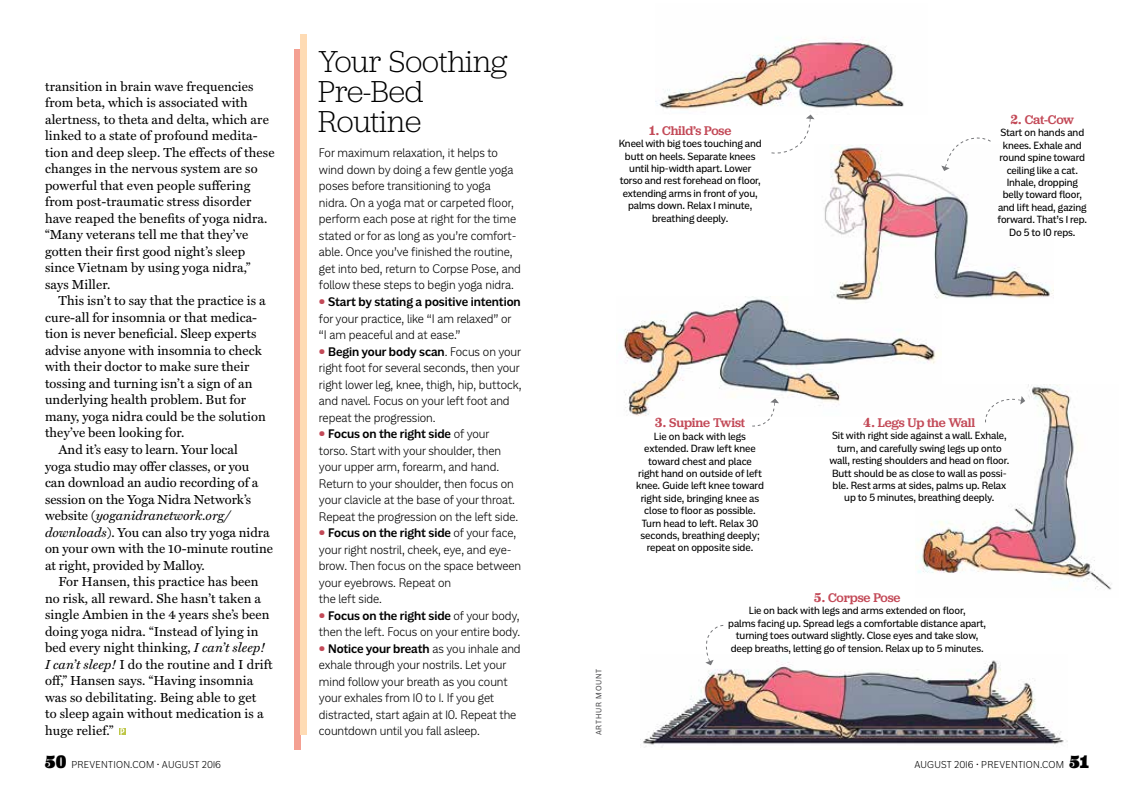
<style>
.page{position:relative;width:1134px;height:797px;background:#fff}
.page>*{position:absolute;margin:0;border:0;box-sizing:border-box;transform-origin:0 0}
.t1{font:300 31.5px/30px "Jubilat";letter-spacing:-.005em;color:#000}
.t2{font:13.2px "Miller Text";letter-spacing:.01em;color:#000}
.t3{font:500 13.2px "Jubilat";letter-spacing:-.01em;color:#c34a58}
.t4{font:italic 13.2px "Miller Text";color:#000}
.t5{font:300 12.75px/16.5px "Americane";letter-spacing:-.005em;color:#000}
.t6{font:10.8px/12.5px "Americane";letter-spacing:-.01em;color:#000;text-align:center}
.t7{font:300 10.2px "Americane";letter-spacing:.025em;color:#000}
.t8{font:7.95px "Americane";letter-spacing:.1em;color:#4d4d4f}
.s1{font-style:normal}
.s2{font-style:italic}
.s3{font-family:"Eames Century Modern";font-weight:900;font-size:18px}
.s4{font-style:inherit}
.s5{font-family:"Eames Century Modern";font-weight:700}
.s6{font-family:"Eames Century Modern";font-weight:800;font-size:13.5px;color:#c34a58}
.s7{font-weight:500}
</style>
<div class="page">
<img style="left:619px;top:296px;width:318px;height:120px">
<img style="left:643px;top:660px;width:425px;height:88px">
<img style="left:915px;top:384px;width:197px;height:206px">
<img style="left:815px;top:144px;width:239px;height:160px">
<svg style="left:119px;top:728px;width:6px;height:6px"></svg>
<svg style="left:751px;top:398px;width:28px;height:28px"></svg>
<img style="left:656px;top:37px;width:248px;height:73px">
<div style="left:295px;top:50px;width:6px;height:699px;background:#f4a092"></div>
<div style="left:301px;top:35px;width:6px;height:699px;background:#fedbb4"></div>
<svg style="left:985px;top:396px;width:40px;height:27px"></svg>
<svg style="left:941px;top:137px;width:51px;height:34px"></svg>
<svg style="left:771px;top:114px;width:44px;height:40px"></svg>
<svg style="left:703px;top:625px;width:21px;height:40px"></svg>
<p class="t1" style="left:318px;top:45px;width:191px">Your Soothing<br>Pre-Bed<br>Routine</p>
<p class="t2" style="left:45px;top:78px;width:210px">transition in brain wave frequencies</p>
<p class="t2" style="left:45px;top:95px;width:204px">from beta, which is associated with</p>
<p class="t2" style="left:45px;top:111px;width:225px">alertness, to theta and delta, which are</p>
<p class="t2" style="left:45px;top:128px;width:214px">linked to a state of profound medita-</p>
<p class="t2" style="left:45px;top:144px;width:231px">tion and deep sleep. The effects of these</p>
<p class="t2" style="left:45px;top:161px;width:214px">changes in the nervous system are so</p>
<p class="t2" style="left:45px;top:177px;width:207px">powerful that even people suffering</p>
<p class="t2" style="left:45px;top:194px;width:208px">from post-traumatic stress disorder</p>
<p class="t2" style="left:45px;top:210px;width:224px">have reaped the benefits of yoga nidra.</p>
<p class="t2" style="left:45px;top:227px;width:205px">“Many veterans tell me that they’ve</p>
<p class="t2" style="left:45px;top:243px;width:202px">gotten their first good night’s sleep</p>
<p class="t2" style="left:45px;top:260px;width:207px">since Vietnam by using yoga nidra,”</p>
<p class="t2" style="left:45px;top:276px;width:67px">says Miller.</p>
<p class="t2" style="left:59px;top:293px;width:209px">This isn’t to say that the practice is a</p>
<p class="t2" style="left:45px;top:309px;width:214px">cure-all for insomnia or that medica-</p>
<p class="t2" style="left:45px;top:326px;width:213px">tion is never beneficial. Sleep experts</p>
<p class="t2" style="left:45px;top:342px;width:218px">advise anyone with insomnia to check</p>
<p class="t2" style="left:45px;top:359px;width:206px">with their doctor to make sure their</p>
<p class="t2" style="left:45px;top:375px;width:209px">tossing and turning isn’t a sign of an</p>
<p class="t2" style="left:45px;top:392px;width:203px">underlying health problem. But for</p>
<p class="t2" style="left:45px;top:408px;width:222px">many, yoga nidra could be the solution</p>
<p class="t2" style="left:45px;top:425px;width:141px">they’ve been looking for.</p>
<p class="t2" style="left:59px;top:441px;width:181px">And it’s easy to learn. Your local</p>
<p class="t2" style="left:45px;top:458px;width:206px">yoga studio may offer classes, or you</p>
<p class="t2" style="left:45px;top:474px;width:215px">can download an audio recording of a</p>
<p class="t2" style="left:45px;top:491px;width:208px">session on the Yoga Nidra Network’s</p>
<p class="t4" style="left:45px;top:507px;width:187px"><span class="s1">website (</span>yoganidranetwork.org/</p>
<p class="t2" style="left:45px;top:524px;width:226px"><span class="s2">downloads</span>). You can also try yoga nidra</p>
<p class="t2" style="left:45px;top:540px;width:229px">on your own with the 10-minute routine</p>
<p class="t2" style="left:45px;top:557px;width:161px">at right, provided by Malloy.</p>
<p class="t2" style="left:59px;top:573px;width:202px">For Hansen, this practice has been</p>
<p class="t2" style="left:45px;top:590px;width:218px">no risk, all reward. She hasn’t taken a</p>
<p class="t2" style="left:45px;top:606px;width:226px">single Ambien in the 4 years she’s been</p>
<p class="t2" style="left:45px;top:623px;width:215px">doing yoga nidra. “Instead of lying in</p>
<p class="t2" style="left:45px;top:639px;width:222px">bed every night thinking, <span class="s2">I can’t sleep!</span></p>
<p class="t2" style="left:45px;top:656px;width:229px"><span class="s2">I can’t sleep!</span> I do the routine and I drift</p>
<p class="t2" style="left:45px;top:672px;width:210px">off,” Hansen says. “Having insomnia</p>
<p class="t2" style="left:45px;top:689px;width:213px">was so debilitating. Being able to get</p>
<p class="t2" style="left:45px;top:705px;width:220px">to sleep again without medication is a</p>
<p class="t2" style="left:45px;top:722px;width:70px">huge relief.”</p>
<p class="t7" style="left:45px;top:758px;width:178px"><span class="s3">50</span> prevention.com · AUGUST <span class="s4">2016</span></p>
<p class="t7" style="left:914px;top:758px;width:176px">AUGUST <span class="s4">2016</span> · prevention.com <span class="s3">51</span></p>
<p class="t3" style="left:1010px;top:111px;width:65px"><span class="s5">2.</span> Cat-Cow</p>
<p class="t6" style="left:998px;top:126px;width:91px">Start on hands and knees. Exhale and round spine toward ceiling like a cat.<br>I nhale, dropping belly toward floor, and lift head, gazing forward. That’s 1 rep.<br>Do 5 to 10 reps.</p>
<p class="t3" style="left:649px;top:122px;width:84px"><span class="s5">1.</span> Child’s Pose</p>
<p class="t6" style="left:619px;top:137px;width:145px">Kneel with big toes touching and butt on heels. Separate knees until hip-width apart. Lower torso and rest forehead on floor, extending arms in front of you, palms down. Relax 1 minute, breathing deeply.</p>
<p class="t5" style="left:319px;top:145px;width:204px">For maximum relaxation, it helps to wind down by doing a few gentle yoga poses before transitioning to yoga nidra. On a yoga mat or carpeted floor, perform each pose at right for the time stated or for as long as you’re comfort&shy;able. Once you’ve finished the routine, get into bed, return to Corpse Pose, and follow these steps to begin yoga nidra.</p>
<p class="t5" style="left:319px;top:293px;width:203px"><span class="s6">•</span> <span class="s7">Start by stating a positive intention </span>for your practice, like “I am relaxed” or<br>“I am peaceful and at ease.”</p>
<p class="t5" style="left:319px;top:343px;width:204px"><span class="s6">•</span> <span class="s7">Begin your body scan</span>. Focus on your right foot for several seconds, then your right lower leg, knee, thigh, hip, buttock, and navel. Focus on your left foot and repeat the progression.</p>
<p class="t5" style="left:319px;top:425px;width:201px"><span class="s6">•</span> <span class="s7">Focus on the right side</span> of your torso. Start with your shoulder, then your upper arm, forearm, and hand.<br>Return to your shoulder, then focus on your clavicle at the base of your throat.<br>Repeat the progression on the left side.</p>
<p class="t5" style="left:319px;top:524px;width:204px"><span class="s6">•</span> <span class="s7">Focus on the right side</span> of your face, your right nostril, cheek, eye, and eye&shy;brow. Then focus on the space between your eyebrows. Repeat on<br>the left side.</p>
<p class="t5" style="left:319px;top:607px;width:203px"><span class="s6">•</span> <span class="s7">Focus on the right side</span> of your body, then the left. Focus on your entire body.</p>
<p class="t5" style="left:319px;top:640px;width:203px"><span class="s6">•</span> <span class="s7">Notice your breath</span> as you inhale and exhale through your nostrils. Let your mind follow your breath as you count your exhales from 10 to 1. If you get distracted, start again at 10. Repeat the countdown until you fall asleep.</p>
<p class="t3" style="left:863px;top:414px;width:114px"><span class="s5">4.</span> Legs Up the Wall</p>
<p class="t6" style="left:829px;top:429px;width:181px">Sit with right side against a wall. Exhale, turn, and carefully swing legs up onto wall, resting shoulders and head on floor.<br>Butt should be as close to wall as possi&shy;ble. Rest arms at sides, palms up. Relax up to 5 minutes, breathing deeply.</p>
<p class="t3" style="left:655px;top:414px;width:92px"><span class="s5">3.</span> Supine Twist</p>
<p class="t6" style="left:636px;top:430px;width:129px">Lie on back with legs extended. Draw left knee toward chest and place<br>right hand on outside of left knee. Guide left knee toward right side, bringing knee as close to floor as possible.<br>Turn head to left. Relax 30 seconds, breathing deeply; repeat on opposite side.</p>
<p class="t3" style="left:814px;top:589px;width:88px"><span class="s5">5.</span> Corpse Pose</p>
<p class="t6" style="left:728px;top:604px;width:259px">Lie on back with legs and arms extended on floor,<br>palms facing up. Spread legs a comfortable distance apart, turning toes outward slightly. Close eyes and take slow, deep breaths, letting go of tension. Relax up to 5 minutes.</p>
<p class="t8" style="left:594px;top:735px;width:68px;rotate:-90deg">Arthur Mount</p>
</div>
